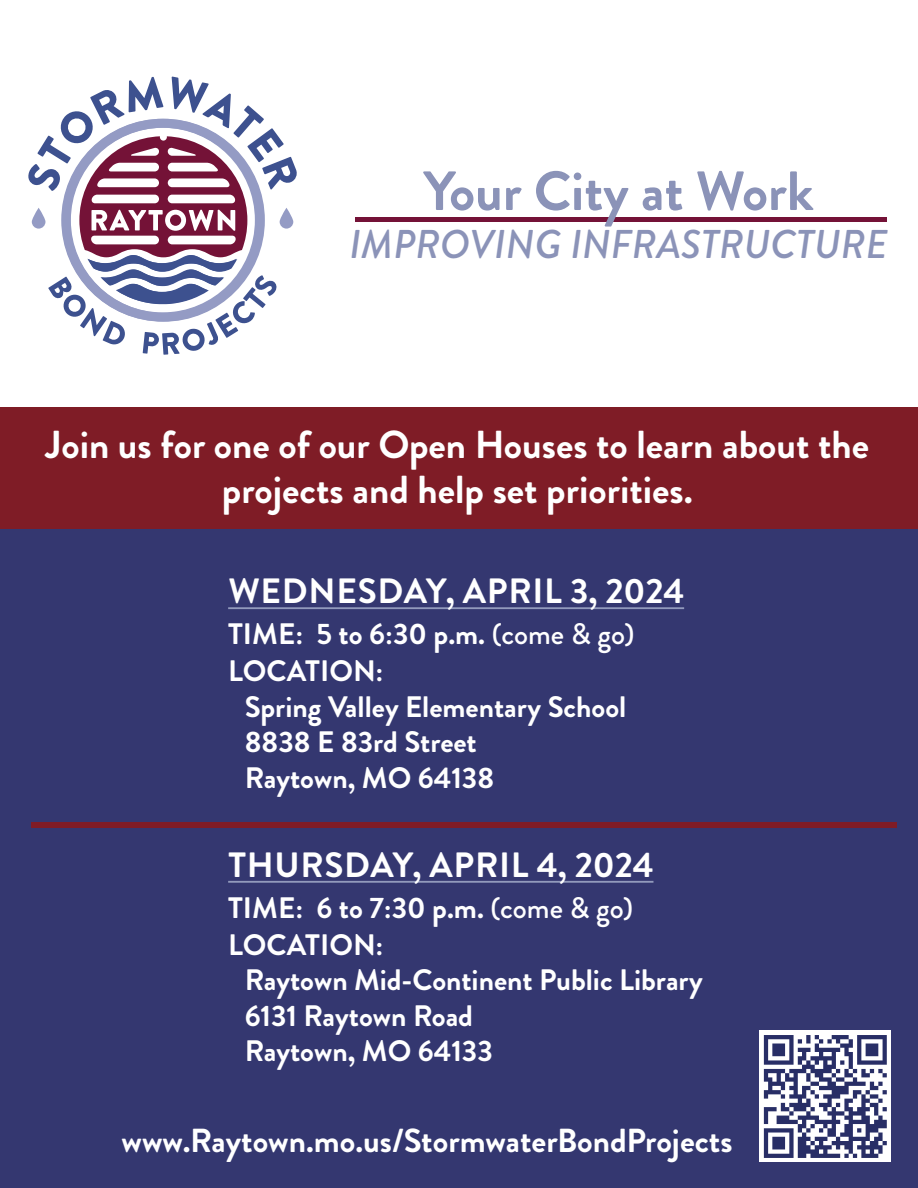
<style>
.page{position:relative;width:918px;height:1188px;background:#fff}
.page>*{position:absolute;margin:0;border:0;box-sizing:border-box;transform-origin:0 0}
.t1{font:700 55.2px "Brandon Grotesque";color:#8b93b8}
.t2{font:700 52.8px "Brandon Grotesque";color:#8b93b8}
.t3{font:italic 500 40.05px "Brandon Grotesque";color:#8b93b8}
.t4{font:700 39px/45px "Brandon Grotesque";color:#fff;text-align:center}
.t5{font:italic 500 38.4px "Brandon Grotesque";color:#8b93b8}
.heading{font:700 35.1px "Brandon Grotesque";letter-spacing:.02em;color:#fff}
.t6{font:700 33.3px "Brandon Grotesque";color:#fff}
.location{font:700 29.55px "Brandon Grotesque";color:#fff}
.Paragraph_Style_2{font:700 29.55px "Brandon Grotesque";color:#fff}
.s1{font-weight:500}
</style>
<div class="page">
<div style="left:0;top:407px;width:918px;height:123px;background:#7f1c26"></div>
<div style="left:0;top:530px;width:918px;height:658px;background:#343770"></div>
<svg style="left:28px;top:77px;width:269px;height:278px"></svg>
<hr style="left:355px;top:218px;width:532px;height:4px;background:#741237">
<hr style="left:228px;top:607px;width:456px;height:2px;background:#929abc">
<hr style="left:228px;top:881px;width:425px;height:2px;background:#929abc">
<div style="left:760px;top:1031px;width:131px;height:131px;background:#fff"></div>
<svg style="left:764px;top:1035px;width:123px;height:123px"></svg>
<div style="left:32px;top:822px;width:865px;height:6px;background:#7f1c26"></div>
<p class="t1" style="left:424px;top:152px;width:392px">Your City at Work</p>
<p class="t3" style="left:350px;top:217px;width:540px">IMPROVING INFRASTRUCTURE</p>
<p class="t2" style="left:438px;top:163px;width:375px">Your City at Work</p>
<p class="t5" style="left:367px;top:224px;width:516px">IMPROVING INFRASTRUCTURE</p>
<p class="t4" style="left:46px;top:422px;width:825px">Join us for one of our Open Houses to learn about the projects and help set priorities.</p>
<p class="heading" style="left:228px;top:566px;width:457px">WEDNESDAY, APRIL 3, 2024</p>
<p class="Paragraph_Style_2" style="left:228px;top:613px;width:408px">TIME: 5 to 6:30 p.m. <span class="s1">(come &amp; go)</span></p>
<p class="Paragraph_Style_2" style="left:228px;top:650px;width:157px">LOCATION:</p>
<p class="location" style="left:245px;top:686px;width:383px">Spring Valley Elementary School</p>
<p class="location" style="left:245px;top:721px;width:234px">8838 E 83rd Street</p>
<p class="location" style="left:245px;top:757px;width:251px">Raytown, MO 64138</p>
<p class="heading" style="left:228px;top:840px;width:427px">THURSDAY, APRIL 4, 2024</p>
<p class="Paragraph_Style_2" style="left:228px;top:887px;width:407px">TIME: 6 to 7:30 p.m. <span class="s1">(come &amp; go)</span></p>
<p class="Paragraph_Style_2" style="left:228px;top:924px;width:157px">LOCATION:</p>
<p class="location" style="left:245px;top:959px;width:460px">Raytown Mid-Continent Public Library</p>
<p class="location" style="left:245px;top:995px;width:230px">6131 Raytown Road</p>
<p class="location" style="left:245px;top:1030px;width:249px">Raytown, MO 64133</p>
<p class="t6" style="left:122px;top:1117px;width:613px">www.Raytown.mo.us/StormwaterBondProjects</p>
</div>
